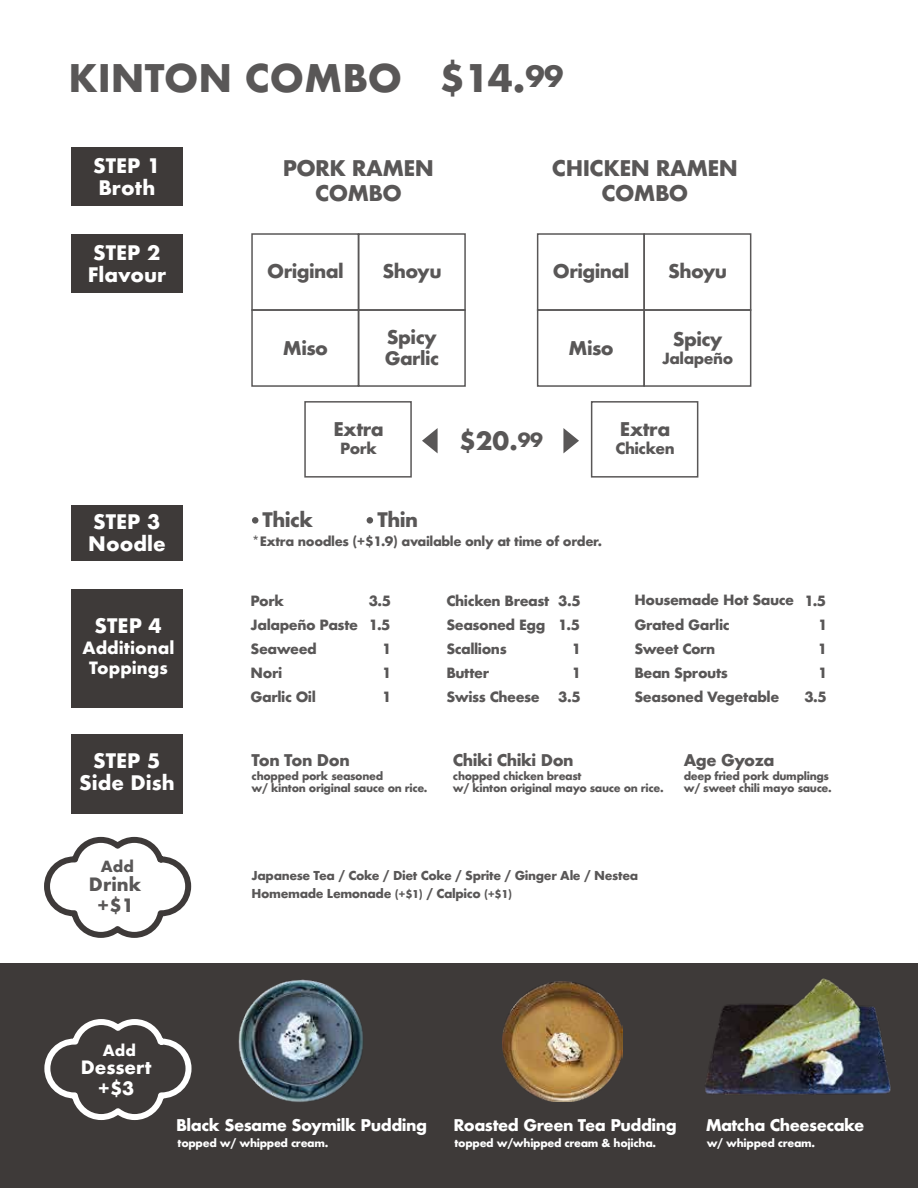
<style>
.page{position:relative;width:918px;height:1188px;background:#fff}
.page>*{position:absolute;margin:0;border:0;box-sizing:border-box;transform-origin:0 0}
.t1{font:700 37.05px "Futura";color:#595757}
.t2{font:700 24.6px "Futura";color:#595757}
.t3{font:700 21px/25.2px "Futura";letter-spacing:-.03em;color:#595757;text-align:center}
.t4{font:700 19.5px/21.9px "Futura";color:#fff}
.t5{font:700 19.5px "Futura";letter-spacing:-.03em;color:#595757}
.t6{font:700 18.45px "Futura";letter-spacing:-.03em;color:#595757}
.t7{font:700 18px "Futura";letter-spacing:-.03em;color:#595757}
.t8{font:700 17.85px/21px "Futura";color:#fff;text-align:center}
.t9{font:700 17.85px "Futura";color:#595757}
.t10{font:700 16.5px/19.8px "Futura";color:#fff;text-align:center}
.t11{font:700 15.75px "Futura";letter-spacing:-.03em;color:#fff}
.t12{font:700 15.75px "Futura";letter-spacing:-.03em;color:#595757}
.t13{font:700 15px "Futura";letter-spacing:-.03em;color:#595757}
.t14{font:700 15px "Futura";color:#fff}
.t15{font:700 13.8px "Futura";letter-spacing:-.03em;color:#595757}
.t16{font:700 12.6px "Futura";letter-spacing:-.03em;color:#595757}
.t17{font:700 12px/18px "Futura";letter-spacing:-.03em;color:#595757}
.t18{font:700 10.65px/12.8px "Futura";letter-spacing:-.03em;color:#595757}
.t19{font:700 10.65px "Futura";letter-spacing:-.03em;color:#fff}
.s1{font-size:28.5px}
.s2{font-size:18.9px}
.s3{font-size:10.5px}
</style>
<div class="page">
<div style="left:72px;top:147px;width:111px;height:59px;background:#3e3a39"></div>
<div style="left:72px;top:234px;width:111px;height:59px;background:#3e3a39"></div>
<div style="left:304px;top:401px;width:108px;height:77px;border:2px solid #595757"></div>
<div style="left:591px;top:401px;width:107px;height:77px;border:2px solid #595757"></div>
<div style="left:251px;top:233px;width:108px;height:78px;border:2px solid #595757"></div>
<div style="left:358px;top:233px;width:108px;height:78px;border:2px solid #595757"></div>
<div style="left:251px;top:309px;width:108px;height:78px;border:2px solid #595757"></div>
<div style="left:358px;top:309px;width:108px;height:78px;border:2px solid #595757"></div>
<div style="left:72px;top:505px;width:111px;height:56px;background:#3e3a39"></div>
<div style="left:72px;top:589px;width:111px;height:118px;background:#3e3a39"></div>
<div style="left:72px;top:734px;width:111px;height:80px;background:#3e3a39"></div>
<svg style="left:44px;top:836px;width:148px;height:102px"></svg>
<div style="left:0;top:963px;width:918px;height:225px;background:#3e3a39"></div>
<svg style="left:44px;top:1019px;width:148px;height:101px"></svg>
<img style="left:705px;top:978px;width:186px;height:117px">
<img style="left:238px;top:979px;width:125px;height:123px">
<div style="left:537px;top:233px;width:108px;height:78px;border:2px solid #595757"></div>
<div style="left:643px;top:233px;width:108px;height:78px;border:2px solid #595757"></div>
<div style="left:537px;top:309px;width:108px;height:78px;border:2px solid #595757"></div>
<div style="left:643px;top:309px;width:108px;height:78px;border:2px solid #595757"></div>
<div style="left:252px;top:517px;width:6px;height:7px;background:#595757;border-radius:50%"></div>
<div style="left:367px;top:517px;width:6px;height:7px;background:#595757;border-radius:50%"></div>
<svg style="left:422px;top:428px;width:16px;height:25px"></svg>
<svg style="left:563px;top:428px;width:16px;height:25px"></svg>
<img style="left:503px;top:981px;width:120px;height:120px">
<h1 class="t1" style="left:69px;top:51px;width:335px">KINTON COMBO</h1>
<h1 class="t1" style="left:439px;top:51px;width:126px">$14.<span class="s1">99</span></h1>
<h3 class="t4" style="left:93px;top:155px;width:69px">STEP 1<br>Broth</h3>
<h3 class="t3" style="left:283px;top:155px;width:153px">PORK RAMEN<br>COMBO</h3>
<h3 class="t3" style="left:552px;top:155px;width:188px">CHICKEN RAMEN<br>COMBO</h3>
<h3 class="t4" style="left:88px;top:242px;width:80px">STEP 2<br>Flavour</h3>
<h3 class="t6" style="left:267px;top:258px;width:78px">Original</h3>
<h3 class="t6" style="left:382px;top:258px;width:61px">Shoyu</h3>
<h3 class="t6" style="left:283px;top:334px;width:47px">Miso</h3>
<h3 class="t6" style="left:387px;top:324px;width:51px">Spicy</h3>
<h3 class="t7" style="left:385px;top:346px;width:55px">Garlic</h3>
<h3 class="t6" style="left:553px;top:258px;width:78px">Original</h3>
<h3 class="t6" style="left:668px;top:258px;width:61px">Shoyu</h3>
<h3 class="t6" style="left:569px;top:334px;width:47px">Miso</h3>
<h3 class="t6" style="left:673px;top:326px;width:51px">Spicy</h3>
<p class="t13" style="left:662px;top:348px;width:73px">Jalapeño</p>
<h3 class="t6" style="left:333px;top:416px;width:52px">Extra</h3>
<p class="t13" style="left:340px;top:438px;width:38px">Pork</p>
<h2 class="t2" style="left:459px;top:423px;width:85px">$20.<span class="s2">99</span></h2>
<h3 class="t6" style="left:620px;top:416px;width:52px">Extra</h3>
<p class="t13" style="left:615px;top:438px;width:61px">Chicken</p>
<h3 class="t4" style="left:88px;top:510px;width:79px">STEP 3<br>Noodle</h3>
<h3 class="t5" style="left:263px;top:506px;width:52px">Thick</h3>
<h3 class="t5" style="left:378px;top:506px;width:42px">Thin</h3>
<p class="t16" style="left:252px;top:532px;width:352px">*Extra noodles (+$1.9) available only at time of order.</p>
<p class="t15" style="left:634px;top:590px;width:193px">Housemade Hot Sauce 1.5</p>
<p class="t15" style="left:251px;top:591px;width:35px">Pork</p>
<p class="t15" style="left:369px;top:591px;width:24px">3.5</p>
<p class="t15" style="left:446px;top:591px;width:136px">Chicken Breast 3.5</p>
<p class="t15" style="left:251px;top:615px;width:142px">Jalapeño Paste 1.5</p>
<p class="t15" style="left:818px;top:615px;width:11px">1</p>
<p class="t15" style="left:446px;top:663px;width:44px">Butter</p>
<p class="t15" style="left:572px;top:663px;width:11px">1</p>
<p class="t15" style="left:634px;top:687px;width:146px">Seasoned Vegetable</p>
<p class="t15" style="left:804px;top:687px;width:24px">3.5</p>
<h3 class="t4" style="left:95px;top:615px;width:69px">STEP 4</h3>
<p class="t10" style="left:83px;top:638px;width:93px">Additional<br>Toppings</p>
<p class="t15" style="left:251px;top:639px;width:68px">Seaweed</p>
<p class="t15" style="left:382px;top:639px;width:11px">1</p>
<p class="t15" style="left:446px;top:639px;width:62px">Scallions</p>
<p class="t15" style="left:572px;top:639px;width:11px">1</p>
<p class="t15" style="left:634px;top:639px;width:83px">Sweet Corn</p>
<p class="t15" style="left:818px;top:639px;width:11px">1</p>
<p class="t15" style="left:446px;top:615px;width:100px">Seasoned Egg</p>
<p class="t15" style="left:634px;top:615px;width:97px">Grated Garlic</p>
<p class="t15" style="left:558px;top:615px;width:23px">1.5</p>
<p class="t15" style="left:251px;top:663px;width:33px">Nori</p>
<p class="t15" style="left:382px;top:663px;width:11px">1</p>
<p class="t15" style="left:251px;top:687px;width:67px">Garlic Oil</p>
<p class="t15" style="left:382px;top:687px;width:11px">1</p>
<p class="t15" style="left:446px;top:687px;width:95px">Swiss Cheese</p>
<p class="t15" style="left:558px;top:687px;width:24px">3.5</p>
<p class="t15" style="left:634px;top:663px;width:95px">Bean Sprouts</p>
<p class="t15" style="left:818px;top:663px;width:11px">1</p>
<h3 class="t4" style="left:79px;top:750px;width:97px;line-height:21.5px;text-align:center">STEP 5<br>Side Dish</h3>
<p class="t12" style="left:252px;top:749px;width:100px">Ton Ton Don</p>
<p class="t18" style="left:252px;top:769px;width:178px">chopped pork seasoned<br>w/ kinton original sauce on rice.</p>
<p class="t12" style="left:453px;top:749px;width:122px">Chiki Chiki Don</p>
<p class="t18" style="left:453px;top:769px;width:212px">chopped chicken breast<br>w/ kinton original mayo sauce on rice.</p>
<p class="t12" style="left:684px;top:749px;width:92px">Age Gyoza</p>
<p class="t18" style="left:684px;top:769px;width:150px">deep fried pork dumplings w/ sweet chili mayo sauce.</p>
<p class="t13" style="left:101px;top:856px;width:35px">Add</p>
<p class="t9" style="left:97px;top:893px;width:38px">+$1</p>
<p class="t9" style="left:89px;top:872px;width:54px">Drink</p>
<p class="t17" style="left:252px;top:867px;width:388px">Japanese Tea / Coke / Diet Coke / Sprite / Ginger Ale / Nestea<br>Homemade Lemonade <span class="s3">(+$1)</span> / Calpico <span class="s3">(+$1)</span></p>
<p class="t14" style="left:103px;top:1039px;width:35px">Add</p>
<p class="t8" style="left:81px;top:1056px;width:72px">Dessert +$3</p>
<p class="t11" style="left:176px;top:1113px;width:253px">Black Sesame Soymilk Pudding</p>
<p class="t19" style="left:178px;top:1135px;width:152px">topped w/ whipped cream.</p>
<p class="t11" style="left:453px;top:1113px;width:225px">Roasted Green Tea Pudding</p>
<p class="t19" style="left:454px;top:1135px;width:203px">topped w/whipped cream &amp; hojicha.</p>
<p class="t11" style="left:706px;top:1113px;width:160px">Matcha Cheesecake</p>
<p class="t19" style="left:707px;top:1135px;width:110px">w/ whipped cream.</p>
</div>
